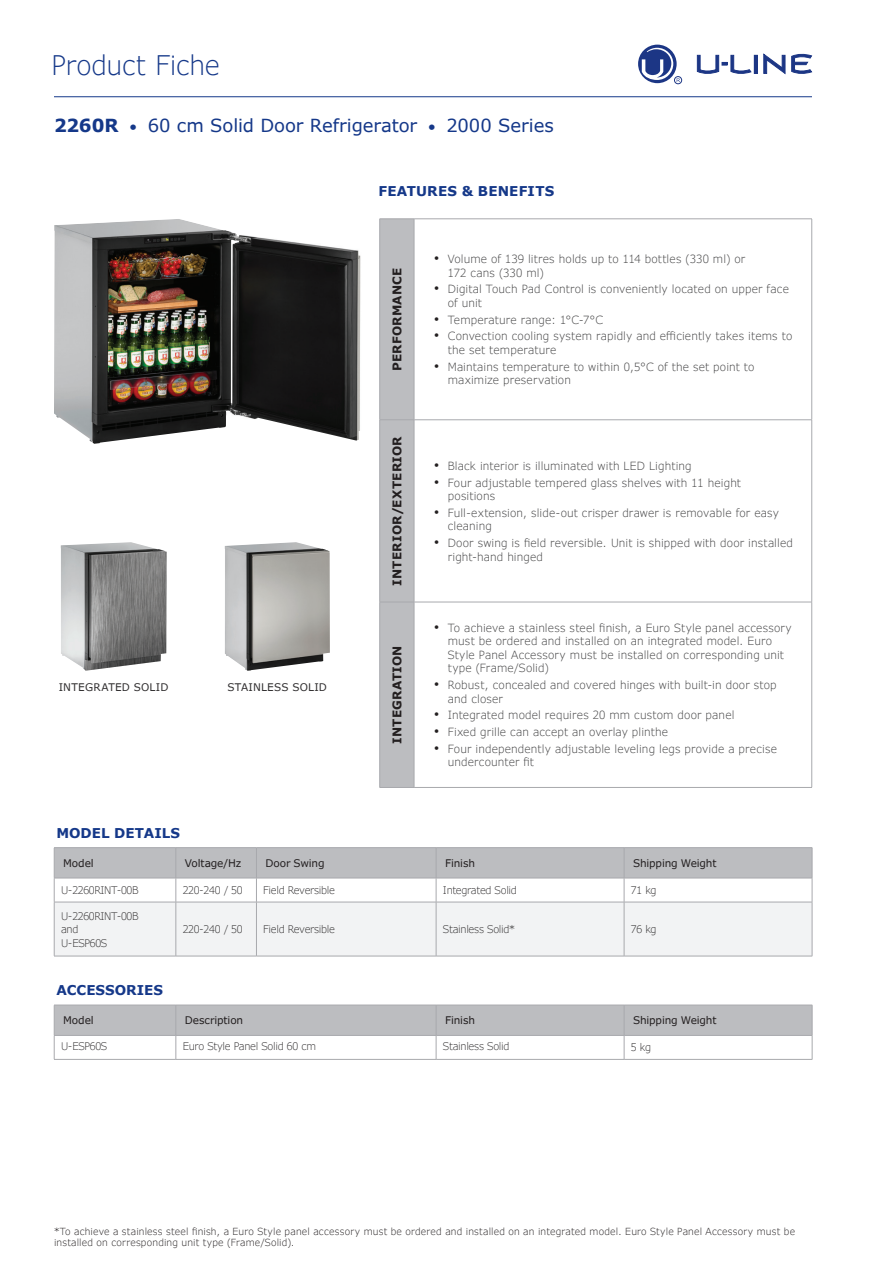
<style>
.page{position:relative;width:893px;height:1263px;background:#fff}
.page>*{position:absolute;margin:0;border:0;box-sizing:border-box;transform-origin:0 0}
.t1{font:300 27px "Verdana Pro";letter-spacing:-.01em;color:#153889}
.t2{font:18px "Verdana Pro";letter-spacing:-.005em;color:#153889}
.t3{font:700 13.5px "Verdana";color:#153889}
.t4{font:700 13.5px "Verdana Pro";letter-spacing:.015em;color:#153889}
.t5{font:700 12px "Verdana Pro";letter-spacing:.015em;color:#231f20}
.t6{font:300 11.25px/13.5px "Verdana Pro";letter-spacing:.01em;color:#3e3e3f}
.t7{font:300 10.5px/13.5px "Verdana Pro";letter-spacing:-.03em;color:#312f30}
.t8{font:10.5px "Verdana Pro";letter-spacing:-.015em;color:#231f20}
.t9{font:10.5px "Verdana Pro";letter-spacing:.02em;color:#312f30}
.t10{font:300 9.75px/10.5px "Verdana Pro";letter-spacing:.015em;color:#231f20}
.s1{font-weight:700}
.s2{font-size:15px}
.s3{font-family:"Gill Sans";font-weight:400;font-size:14.25px;color:#231f20}
</style>
<div class="page">
<img style="left:54px;top:219px;width:307px;height:225px">
<img style="left:61px;top:542px;width:106px;height:129px">
<img style="left:225px;top:542px;width:105px;height:129px">
<div style="left:380px;top:220px;width:34px;height:567px;background:#bcbdc0"></div>
<hr style="left:414px;top:419px;width:398px;height:1px;background:#a8a9ad">
<hr style="left:414px;top:602px;width:398px;height:1px;background:#a8a9ad">
<hr style="left:379px;top:787px;width:35px;height:1px;background:#a8a9ad">
<hr style="left:414px;top:787px;width:398px;height:1px;background:#a8a9ad">
<hr style="left:379px;top:219px;width:35px;height:1px;background:#a8a9ad">
<hr style="left:379px;top:219px;width:1px;height:201px;background:#a8a9ad">
<hr style="left:414px;top:219px;width:398px;height:1px;background:#a8a9ad">
<hr style="left:414px;top:219px;width:1px;height:201px;background:#a8a9ad">
<hr style="left:811px;top:219px;width:1px;height:201px;background:#a8a9ad">
<hr style="left:379px;top:419px;width:35px;height:1px;background:#a8a9ad">
<hr style="left:379px;top:420px;width:1px;height:182px;background:#a8a9ad">
<hr style="left:414px;top:420px;width:1px;height:182px;background:#a8a9ad">
<hr style="left:811px;top:420px;width:1px;height:182px;background:#a8a9ad">
<hr style="left:379px;top:602px;width:35px;height:1px;background:#a8a9ad">
<hr style="left:379px;top:602px;width:1px;height:185px;background:#a8a9ad">
<hr style="left:414px;top:602px;width:1px;height:185px;background:#a8a9ad">
<hr style="left:811px;top:602px;width:1px;height:185px;background:#a8a9ad">
<hr style="left:54px;top:847px;width:122px;height:1px;background:#a8a9ad">
<hr style="left:176px;top:847px;width:80px;height:1px;background:#a8a9ad">
<hr style="left:256px;top:847px;width:180px;height:1px;background:#a8a9ad">
<hr style="left:436px;top:847px;width:188px;height:1px;background:#a8a9ad">
<hr style="left:624px;top:847px;width:188px;height:1px;background:#a8a9ad">
<svg style="left:54px;top:848px;width:759px;height:108px"></svg>
<hr style="left:54px;top:902px;width:122px;height:1px;background:#a8a9ad">
<hr style="left:54px;top:902px;width:1px;height:54px;background:#a8a9ad">
<hr style="left:176px;top:902px;width:80px;height:1px;background:#a8a9ad">
<hr style="left:176px;top:902px;width:1px;height:54px;background:#a8a9ad">
<hr style="left:256px;top:902px;width:180px;height:1px;background:#a8a9ad">
<hr style="left:256px;top:902px;width:1px;height:54px;background:#a8a9ad">
<hr style="left:436px;top:902px;width:188px;height:1px;background:#a8a9ad">
<hr style="left:436px;top:902px;width:1px;height:54px;background:#a8a9ad">
<hr style="left:624px;top:902px;width:188px;height:1px;background:#a8a9ad">
<hr style="left:624px;top:902px;width:1px;height:54px;background:#a8a9ad">
<hr style="left:812px;top:902px;width:1px;height:54px;background:#a8a9ad">
<hr style="left:54px;top:956px;width:122px;height:1px;background:#a8a9ad">
<hr style="left:176px;top:956px;width:80px;height:1px;background:#a8a9ad">
<hr style="left:256px;top:956px;width:180px;height:1px;background:#a8a9ad">
<hr style="left:436px;top:956px;width:188px;height:1px;background:#a8a9ad">
<hr style="left:624px;top:956px;width:188px;height:1px;background:#a8a9ad">
<hr style="left:54px;top:1059px;width:122px;height:1px;background:#a8a9ad">
<hr style="left:176px;top:1059px;width:260px;height:1px;background:#a8a9ad">
<hr style="left:436px;top:1059px;width:188px;height:1px;background:#a8a9ad">
<hr style="left:624px;top:1059px;width:188px;height:1px;background:#a8a9ad">
<svg style="left:54px;top:1005px;width:759px;height:54px"></svg>
<div style="left:754px;top:55px;width:3px;height:18px;border:1px solid #1c3685"></div>
<svg style="left:764px;top:54px;width:21px;height:20px"></svg>
<svg style="left:792px;top:54px;width:20px;height:20px"></svg>
<svg style="left:697px;top:55px;width:54px;height:19px"></svg>
<svg style="left:638px;top:45px;width:42px;height:38px"></svg>
<div style="left:674px;top:76px;width:8px;height:8px;border:1px solid #1c3685;border-radius:50%"></div>
<hr style="left:54px;top:96px;width:758px;height:1px;background:#153889">
<h1 class="t1" style="left:52px;top:48px;width:170px">Product Fiche</h1>
<h2 class="t2" style="left:54px;top:114px;width:501px"><span class="s1">2260R</span> <span class="s2">•</span> 60 cm Solid Door Refrigerator <span class="s2">•</span> 2000 Series</h2>
<p class="t4" style="left:378px;top:182px;width:177px">FEATURES &amp; BENEFITS</p>
<p class="t9" style="left:59px;top:680px;width:111px">INTEGRATED SOLID</p>
<p class="t9" style="left:227px;top:680px;width:101px">STAINLESS SOLID</p>
<p class="t5" style="left:389px;top:371px;width:105px;rotate:-90deg">PERFORMANCE</p>
<p class="t5" style="left:389px;top:585px;width:151px;rotate:-90deg">INTERIOR/EXTERIOR</p>
<p class="t5" style="left:389px;top:744px;width:100px;rotate:-90deg">INTEGRATION</p>
<p class="t6" style="left:448px;top:252px;width:299px;text-indent:-14px"><span class="s3">•</span> Volume of 139 litres holds up to 114 bottles (330 ml) or<br>172 cans (330 ml)</p>
<p class="t6" style="left:448px;top:283px;width:343px;text-indent:-14px"><span class="s3">•</span> Digital Touch Pad Control is conveniently located on upper face of unit</p>
<p class="t6" style="left:434px;top:313px;width:170px"><span class="s3">•</span> Temperature range: 1°C-7°C</p>
<p class="t6" style="left:448px;top:330px;width:346px;text-indent:-14px"><span class="s3">•</span> Convection cooling system rapidly and efficiently takes items to the set temperature</p>
<p class="t6" style="left:448px;top:360px;width:308px;text-indent:-14px"><span class="s3">•</span> Maintains temperature to within 0,5°C of the set point to maximize preservation</p>
<p class="t6" style="left:434px;top:459px;width:259px"><span class="s3">•</span> Black interior is illuminated with LED Lighting</p>
<p class="t6" style="left:448px;top:476px;width:295px;text-indent:-14px"><span class="s3">•</span> Four adjustable tempered glass shelves with 11 height positions</p>
<p class="t6" style="left:448px;top:506px;width:333px;text-indent:-14px"><span class="s3">•</span> Full-extension, slide-out crisper drawer is removable for easy cleaning</p>
<p class="t6" style="left:448px;top:536px;width:347px;text-indent:-14px"><span class="s3">•</span> Door swing is field reversible. Unit is shipped with door installed right-hand hinged</p>
<p class="t6" style="left:448px;top:621px;width:346px;text-indent:-14px"><span class="s3">•</span> To achieve a stainless steel finish, a Euro Style panel accessory must be ordered and installed on an integrated model. Euro Style Panel Accessory must be installed on corresponding unit type (Frame/Solid)</p>
<p class="t6" style="left:448px;top:678px;width:330px;text-indent:-14px"><span class="s3">•</span> Robust, concealed and covered hinges with built-in door stop and closer</p>
<p class="t6" style="left:434px;top:709px;width:302px"><span class="s3">•</span> Integrated model requires 20 mm custom door panel</p>
<p class="t6" style="left:434px;top:725px;width:235px"><span class="s3">•</span> Fixed grille can accept an overlay plinthe</p>
<p class="t6" style="left:448px;top:742px;width:331px;text-indent:-14px"><span class="s3">•</span> Four independently adjustable leveling legs provide a precise undercounter fit</p>
<p class="t3" style="left:56px;top:823px;width:125px">MODEL DETAILS</p>
<p class="t8" style="left:63px;top:856px;width:32px">Model</p>
<p class="t8" style="left:185px;top:856px;width:58px">Voltage/Hz</p>
<p class="t8" style="left:265px;top:856px;width:61px">Door Swing</p>
<p class="t8" style="left:445px;top:856px;width:31px">Finish</p>
<p class="t8" style="left:633px;top:856px;width:85px">Shipping Weight</p>
<p class="t7" style="left:61px;top:884px;width:79px">U-2260RINT-00B</p>
<p class="t7" style="left:183px;top:884px;width:62px">220-240 / 50</p>
<p class="t7" style="left:263px;top:884px;width:73px">Field Reversible</p>
<p class="t7" style="left:443px;top:884px;width:75px">Integrated Solid</p>
<p class="t7" style="left:631px;top:884px;width:27px">71 kg</p>
<p class="t7" style="left:61px;top:909px;width:79px">U-2260RINT-00B and<br>U-ESP60S</p>
<p class="t7" style="left:183px;top:923px;width:62px">220-240 / 50</p>
<p class="t7" style="left:263px;top:923px;width:73px">Field Reversible</p>
<p class="t7" style="left:443px;top:923px;width:74px">Stainless Solid*</p>
<p class="t7" style="left:631px;top:923px;width:27px">76 kg</p>
<p class="t3" style="left:56px;top:980px;width:108px">ACCESSORIES</p>
<p class="t8" style="left:63px;top:1014px;width:32px">Model</p>
<p class="t8" style="left:185px;top:1014px;width:60px">Description</p>
<p class="t8" style="left:445px;top:1014px;width:31px">Finish</p>
<p class="t8" style="left:633px;top:1014px;width:85px">Shipping Weight</p>
<p class="t7" style="left:61px;top:1040px;width:48px">U-ESP60S</p>
<p class="t7" style="left:183px;top:1040px;width:135px">Euro Style Panel Solid 60 cm</p>
<p class="t7" style="left:443px;top:1040px;width:68px">Stainless Solid</p>
<p class="t7" style="left:631px;top:1041px;width:22px">5 kg</p>
<p class="t10" style="left:54px;top:1226px;width:742px">*To achieve a stainless steel finish, a Euro Style panel accessory must be ordered and installed on an integrated model. Euro Style Panel Accessory must be installed on corresponding unit type (Frame/Solid).</p>
</div>
